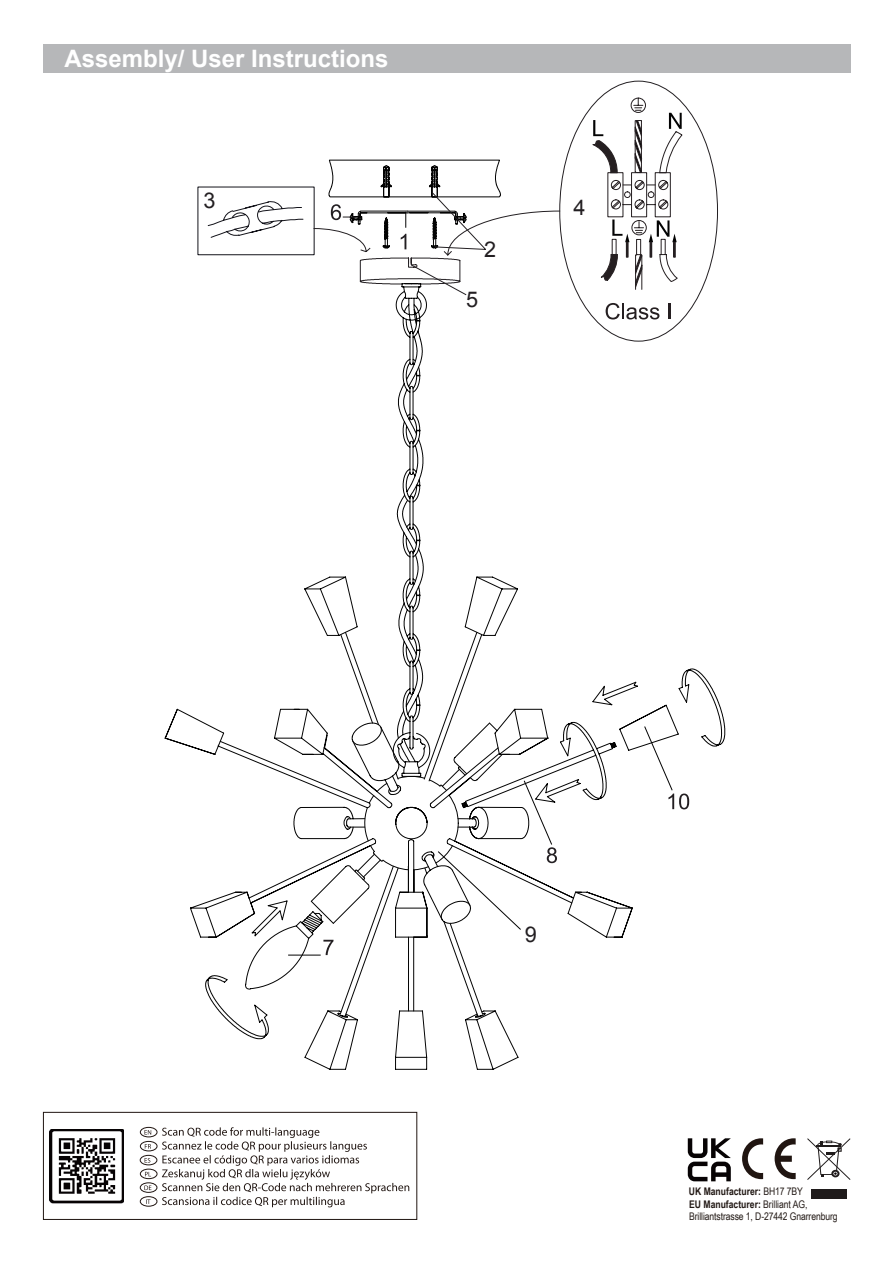
<style>
.page{position:relative;width:893px;height:1263px;background:#fff}
.page>*{position:absolute;margin:0;border:0;box-sizing:border-box;transform-origin:0 0}
.t1{font:700 24px "Arial";color:#fff}
.t2{font:21.75px "Arial";color:#231f22}
.t3{font:10.5px/12px "Arial Narrow";letter-spacing:-.01em;color:#211814}
.t4{font:700 10.5px "Arial Narrow";color:#211814}
.s1{font-weight:400}
.s2{font-weight:700}
</style>
<div class="page">
<div style="left:43px;top:44px;width:808px;height:29px;background:#b6b7b9"></div>
<svg style="left:580px;top:97px;width:103px;height:193px"></svg>
<svg style="left:606px;top:303px;width:53px;height:16px"></svg>
<svg style="left:669px;top:303px;width:2px;height:16px"></svg>
<svg style="left:205px;top:668px;width:520px;height:371px"></svg>
<hr style="left:288px;top:955px;width:33px;height:1px;background:#030303">
<svg style="left:323px;top:940px;width:10px;height:15px"></svg>
<svg style="left:197px;top:159px;width:363px;height:771px"></svg>
<svg style="left:644px;top:726px;width:45px;height:83px"></svg>
<svg style="left:807px;top:1138px;width:43px;height:42px"></svg>
<div style="left:811px;top:1190px;width:36px;height:9px;background:#1f1b1b"></div>
<svg style="left:162px;top:1127px;width:247px;height:80px"></svg>
<div style="left:140px;top:1127px;width:17px;height:10px;border:1px solid #201511;border-radius:50%"></div>
<svg style="left:144px;top:1130px;width:7px;height:4px"></svg>
<div style="left:140px;top:1182px;width:17px;height:10px;border:1px solid #201511;border-radius:50%"></div>
<svg style="left:144px;top:1185px;width:7px;height:5px"></svg>
<div style="left:140px;top:1141px;width:17px;height:10px;border:1px solid #201511;border-radius:50%"></div>
<svg style="left:145px;top:1144px;width:6px;height:5px"></svg>
<div style="left:140px;top:1196px;width:17px;height:10px;border:1px solid #201511;border-radius:50%"></div>
<svg style="left:146px;top:1199px;width:5px;height:5px"></svg>
<div style="left:140px;top:1155px;width:17px;height:10px;border:1px solid #201511;border-radius:50%"></div>
<svg style="left:145px;top:1158px;width:5px;height:5px"></svg>
<div style="left:140px;top:1169px;width:17px;height:10px;border:1px solid #201511;border-radius:50%"></div>
<svg style="left:145px;top:1172px;width:6px;height:4px"></svg>
<div style="left:43px;top:1112px;width:374px;height:108px;border:1px solid #201511"></div>
<img style="left:50px;top:1129px;width:74px;height:75px">
<svg style="left:742px;top:1138px;width:21px;height:41px"></svg>
<svg style="left:775px;top:1138px;width:21px;height:41px"></svg>
<svg style="left:688px;top:1138px;width:43px;height:43px"></svg>
<h1 class="t1" style="left:65px;top:43px;width:326px">Assembly/ User Instructions</h1>
<h2 class="t2" style="left:203px;top:186px;width:14px">3</h2>
<h2 class="t2" style="left:484px;top:235px;width:14px">2</h2>
<h2 class="t2" style="left:466px;top:285px;width:14px">5</h2>
<h2 class="t2" style="left:573px;top:193px;width:14px">4</h2>
<h2 class="t2" style="left:525px;top:920px;width:14px">9</h2>
<p class="t4" style="left:689px;top:1184px;width:116px">UK Manufacturer: <span class="s1">BH17 7BY</span></p>
<p class="t3" style="left:689px;top:1198px;width:150px"><span class="s2">EU Manufacturer:</span> Brilliant AG,<br>Brilliantstrasse 1, D-27442 Gnarrenburg</p>
</div>
